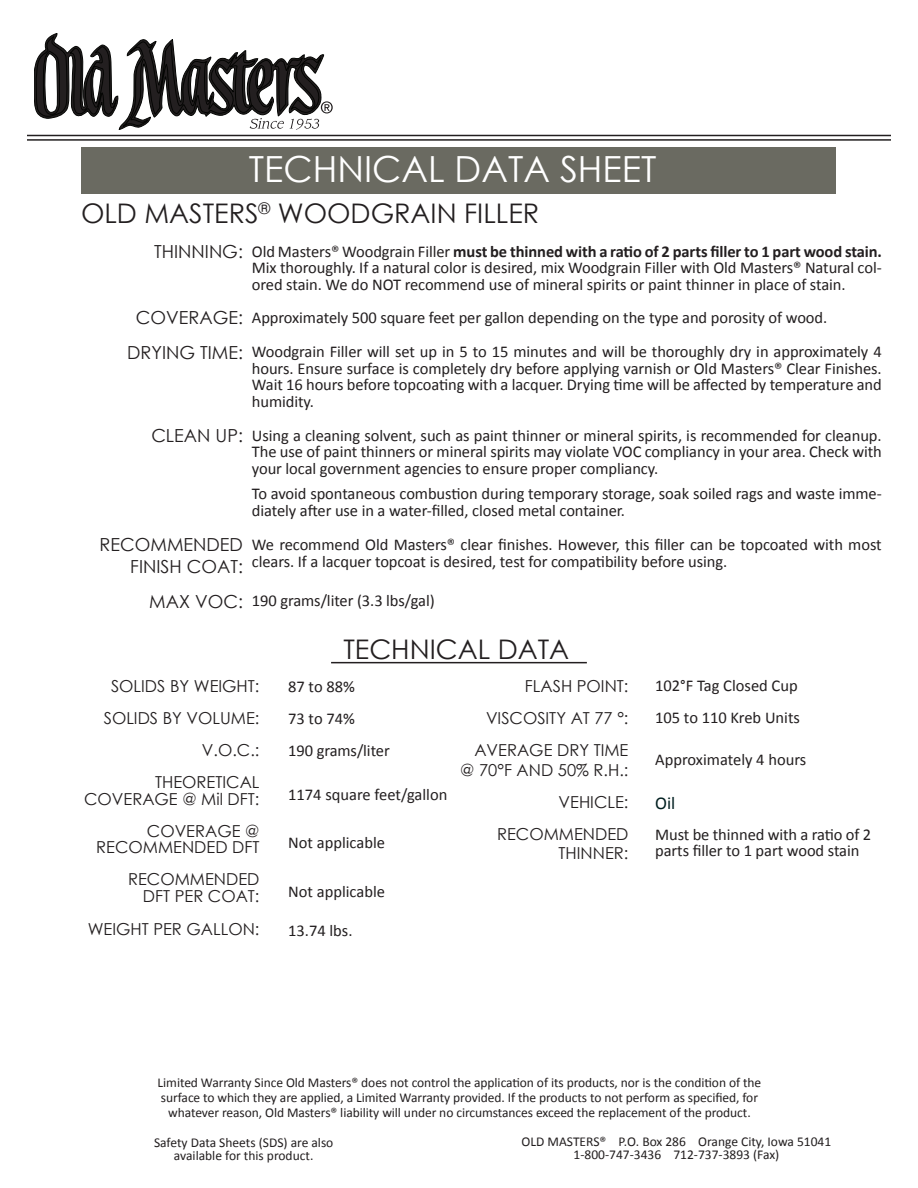
<style>
.page{position:relative;width:918px;height:1188px;background:#fff}
.page>*{position:absolute;margin:0;border:0;box-sizing:border-box;transform-origin:0 0}
.t1{font:36px "Century Gothic";color:#fff}
.t2{font:27px "Century Gothic";color:#231f20}
.t3{font:18px "Century Gothic";color:#231f20}
.t4{font:18px "Calibri";color:#001f20}
.t5{font:16.5px/16.5px "Calibri";letter-spacing:-.005em;color:#231f20;text-align:justify}
.t6{font:16.5px "Century Gothic";color:#231f20}
.t7{font:13.5px/15px "Calibri";letter-spacing:-.005em;color:#231f20;text-align:center}
.s1{font-weight:700}
</style>
<div class="page">
<svg style="left:34px;top:34px;width:299px;height:96px"></svg>
<hr style="left:27px;top:135px;width:864px;height:1px;background:#231f20">
<hr style="left:27px;top:139px;width:864px;height:2px;background:#231f20">
<div style="left:82px;top:147px;width:754px;height:47px;background:#6a6a61"></div>
<hr style="left:331px;top:662px;width:256px;height:1px;background:#231f20">
<p class="t1" style="left:249px;top:143px;width:409px">TECHNICAL DATA SHEET</p>
<p class="t2" style="left:81px;top:195px;width:460px">OLD MASTERS<sup>®</sup> WOODGRAIN FILLER</p>
<p class="t3" style="left:154px;top:239px;width:90px">THINNING:</p>
<p class="t5" style="left:252px;top:243px;width:632px">Old Masters® Woodgrain Filler <span class="s1">must be thinned with a ratio of 2 parts filler to 1 part wood stain.<br></span>Mix thoroughly. If a natural color is desired, mix Woodgrain Filler with Old Masters® Natural col&shy;ored stain. We do NOT recommend use of mineral spirits or paint thinner in place of stain.</p>
<p class="t3" style="left:136px;top:305px;width:109px">COVERAGE:</p>
<p class="t5" style="left:252px;top:309px;width:577px">Approximately 500 square feet per gallon depending on the type and porosity of wood.</p>
<p class="t3" style="left:127px;top:339px;width:117px">DRYING TIME:</p>
<p class="t5" style="left:252px;top:344px;width:631px">Woodgrain Filler will set up in 5 to 15 minutes and will be thoroughly dry in approximately 4 hours. Ensure surface is completely dry before applying varnish or Old Masters® Clear Finishes.<br>Wait 16 hours before topcoating with a lacquer. Drying time will be affected by temperature and humidity.</p>
<p class="t5" style="left:252px;top:427px;width:631px">Using a cleaning solvent, such as paint thinner or mineral spirits, is recommended for cleanup.<br>The use of paint thinners or mineral spirits may violate VOC compliancy in your area. Check with your local government agencies to ensure proper compliancy.</p>
<p class="t5" style="left:252px;top:485px;width:632px">To avoid spontaneous combustion during temporary storage, soak soiled rags and waste imme&shy;diately after use in a water-filled, closed metal container.</p>
<p class="t3" style="left:151px;top:423px;width:93px">CLEAN UP:</p>
<p class="t3" style="left:100px;top:532px;width:145px">RECOMMENDED</p>
<p class="t3" style="left:130px;top:554px;width:114px">FINISH COAT:</p>
<p class="t5" style="left:252px;top:536px;width:631px">We recommend Old Masters® clear finishes. However, this filler can be topcoated with most clears. If a lacquer topcoat is desired, test for compatibility before using.</p>
<p class="t3" style="left:149px;top:588px;width:95px">MAX VOC:</p>
<p class="t5" style="left:252px;top:593px;width:184px">190 grams/liter (3.3 lbs/gal)</p>
<p class="t6" style="left:111px;top:675px;width:150px">SOLIDS BY WEIGHT:</p>
<p class="t6" style="left:104px;top:707px;width:157px">SOLIDS BY VOLUME:</p>
<p class="t6" style="left:202px;top:738px;width:59px">V.O.C.:</p>
<p class="t6" style="left:155px;top:771px;width:106px">THEORETICAL</p>
<p class="t6" style="left:84px;top:787px;width:177px">COVERAGE @ Mil DFT:</p>
<p class="t6" style="left:147px;top:819px;width:114px">COVERAGE @</p>
<p class="t6" style="left:96px;top:836px;width:165px">RECOMMENDED DFT</p>
<p class="t2" style="left:343px;top:631px;width:227px">TECHNICAL DATA</p>
<p class="t5" style="left:288px;top:679px;width:68px">87 to 88%</p>
<p class="t5" style="left:288px;top:711px;width:68px">73 to 74%</p>
<p class="t5" style="left:288px;top:742px;width:103px">190 grams/liter</p>
<p class="t5" style="left:288px;top:786px;width:161px">1174 square feet/gallon</p>
<p class="t5" style="left:288px;top:835px;width:98px">Not applicable</p>
<p class="t6" style="left:525px;top:675px;width:105px">FLASH POINT:</p>
<p class="t6" style="left:486px;top:707px;width:144px">VISCOSITY AT 77 °:</p>
<p class="t6" style="left:474px;top:738px;width:156px">AVERAGE DRY TIME</p>
<p class="t6" style="left:460px;top:758px;width:170px">@ 70°F AND 50% R.H.:</p>
<p class="t6" style="left:559px;top:790px;width:71px">VEHICLE:</p>
<p class="t6" style="left:497px;top:822px;width:133px">RECOMMENDED</p>
<p class="t6" style="left:559px;top:842px;width:71px">THINNER:</p>
<p class="t6" style="left:128px;top:868px;width:133px">RECOMMENDED</p>
<p class="t6" style="left:143px;top:884px;width:118px">DFT PER COAT:</p>
<p class="t5" style="left:288px;top:883px;width:98px">Not applicable</p>
<p class="t6" style="left:88px;top:917px;width:173px">WEIGHT PER GALLON:</p>
<p class="t5" style="left:288px;top:923px;width:66px">13.74 lbs.</p>
<p class="t5" style="left:655px;top:677px;width:144px">102°F Tag Closed Cup</p>
<p class="t5" style="left:655px;top:709px;width:146px">105 to 110 Kreb Units</p>
<p class="t5" style="left:655px;top:751px;width:153px">Approximately 4 hours</p>
<p class="t4" style="left:655px;top:791px;width:22px">Oil</p>
<p class="t5" style="left:655px;top:826px;width:217px">Must be thinned with a ratio of 2 parts filler to 1 part wood stain</p>
<p class="t7" style="left:158px;top:1075px;width:605px">Limited Warranty Since Old Masters® does not control the application of its products, nor is the condition of the surface to which they are applied, a Limited Warranty provided. If the products to not perform as specified, for whatever reason, Old Masters® liability will under no circumstances exceed the replacement of the product.</p>
<p class="t7" style="left:154px;top:1135px;width:181px">Safety Data Sheets (SDS) are also</p>
<p class="t7" style="left:174px;top:1148px;width:141px">available for this product.</p>
<p class="t7" style="left:522px;top:1134px;width:311px">OLD MASTERS® P.O. Box 286 Orange City, Iowa 51041</p>
<p class="t7" style="left:574px;top:1147px;width:207px">1-800-747-3436 712-737-3893 (Fax)</p>
</div>
